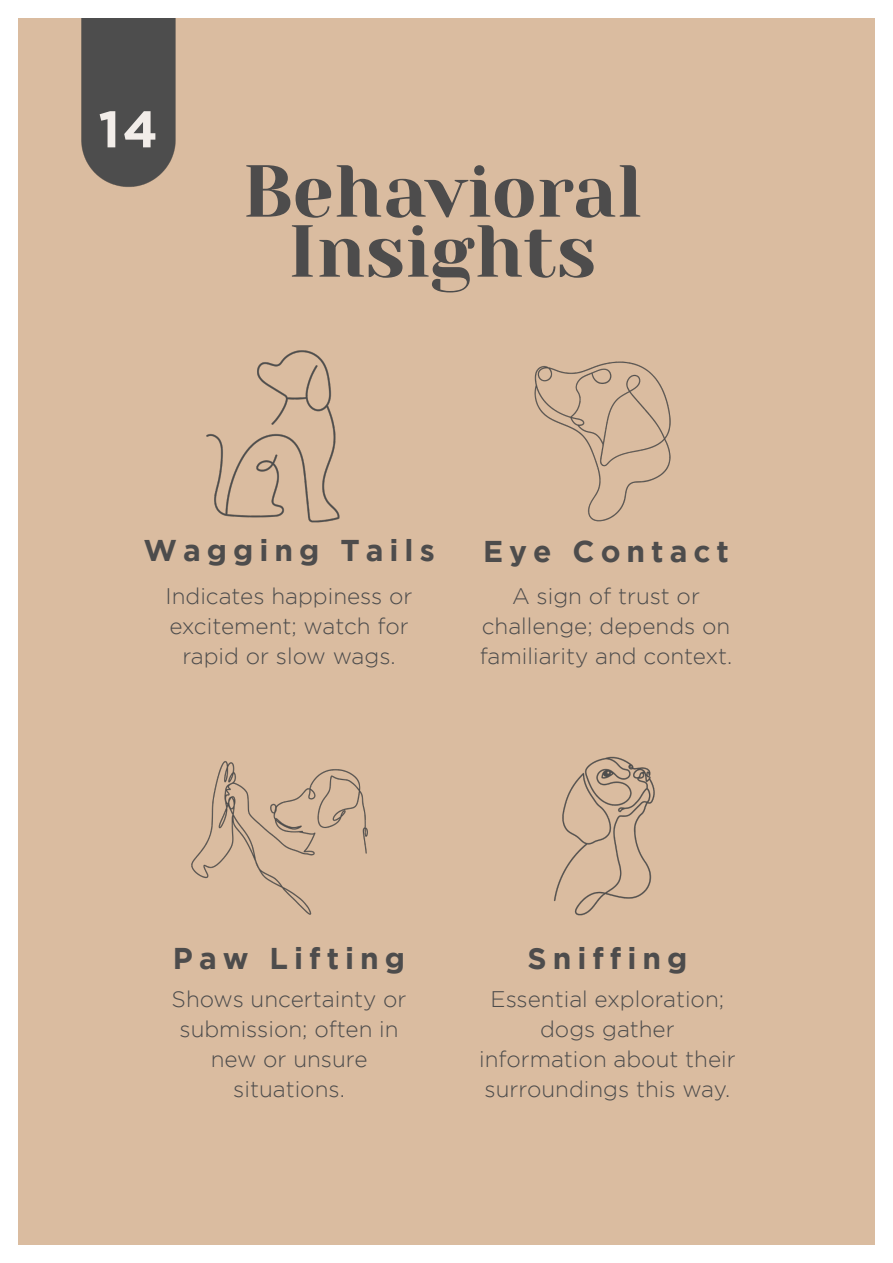
<style>
.page{position:relative;width:893px;height:1263px;background:#fff}
.page>*{position:absolute;margin:0;border:0;box-sizing:border-box;transform-origin:0 0}
.t1{font:73.5px "Yeseva One";color:#4d4c4c}
.t2{font:700 51.3px "Gotham";color:#f2ede9}
.t3{font:700 30px "Gotham";letter-spacing:.2em;color:#4d4c4c}
.t4{font:300 22.5px/30px "Gotham";color:#4d4c4c;text-align:center}
</style>
<div class="page">
<div style="left:18px;top:18px;width:857px;height:1227px;background:#dabca0"></div>
<img style="left:81px;top:18px;width:95px;height:169px">
<img style="left:206px;top:350px;width:134px;height:173px">
<img style="left:534px;top:361px;width:137px;height:161px">
<img style="left:191px;top:761px;width:177px;height:154px">
<img style="left:554px;top:756px;width:101px;height:160px">
<p class="t2" style="left:98px;top:100px;width:61px">14</p>
<p class="t1" style="left:243px;top:137px;width:401px">Behavioral</p>
<p class="t1" style="left:288px;top:197px;width:309px">Insights</p>
<p class="t3" style="left:143px;top:533px;width:293px">Wagging Tails</p>
<p class="t4" style="left:166px;top:581px;width:249px">Indicates happiness or excitement; watch for rapid or slow wags.</p>
<p class="t3" style="left:483px;top:534px;width:248px">Eye Contact</p>
<p class="t4" style="left:480px;top:581px;width:254px">A sign of trust or challenge; depends on familiarity and context.</p>
<p class="t3" style="left:173px;top:941px;width:234px">Paw Lifting</p>
<p class="t4" style="left:172px;top:984px;width:236px">Shows uncertainty or submission; often in new or unsure</p>
<p class="t4" style="left:233px;top:1074px;width:113px">situations.</p>
<p class="t3" style="left:527px;top:941px;width:161px">Sniffing</p>
<p class="t4" style="left:479px;top:984px;width:258px">Essential exploration; dogs gather information about their surroundings this way.</p>
</div>
